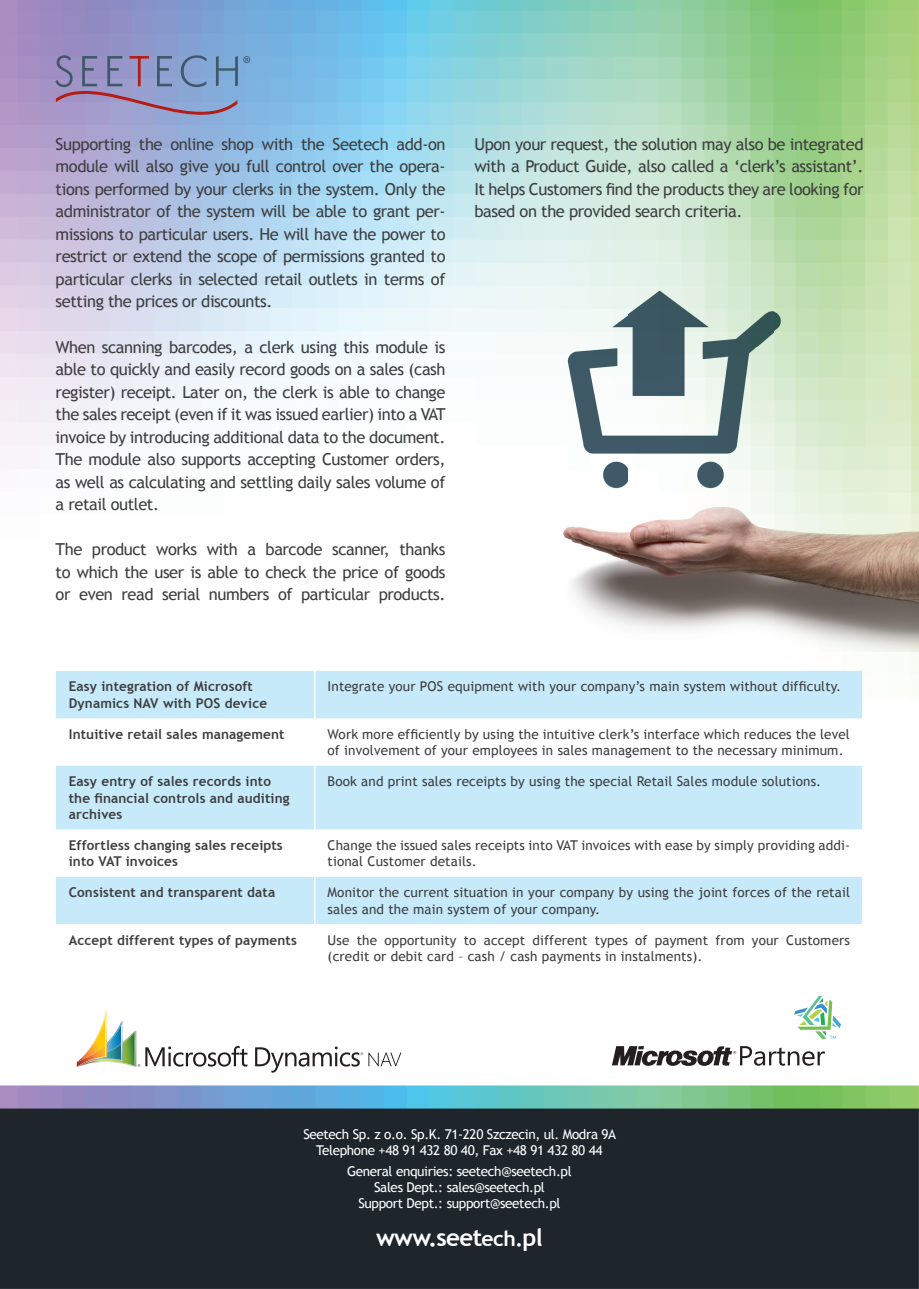
<style>
.page{position:relative;width:919px;height:1289px;background:#fff}
.page>*{position:absolute;margin:0;border:0;box-sizing:border-box;transform-origin:0 0}
.t1{font:700 24px "Trebuchet MS";letter-spacing:-.025em;color:#fff}
.t2{font:16.5px/22.5px "Trebuchet MS";letter-spacing:-.025em;color:#3e3e3f;text-align:justify}
.t3{font:13.5px/16.2px "Trebuchet MS";letter-spacing:.01em;color:#3e3e3f}
.t4{font:700 13.5px/16.2px "Trebuchet MS";letter-spacing:.01em;color:#3e3e3f}
.t5{font:13.5px/16.2px "Trebuchet MS";letter-spacing:-.025em;color:#fff;text-align:center}
.s1{font-size:21px}
</style>
<div class="page">
<img style="left:0;top:0;width:918px;height:1288px">
<img style="left:918px;top:196px;width:1px;height:455px">
<img style="left:481px;top:196px;width:437px;height:455px">
<svg style="left:255px;top:1046px;width:146px;height:26px"></svg>
<svg style="left:77px;top:1011px;width:170px;height:56px"></svg>
<svg style="left:612px;top:1045px;width:212px;height:21px"></svg>
<svg style="left:794px;top:995px;width:46px;height:44px"></svg>
<svg style="left:55px;top:55px;width:195px;height:60px;background:#8c91bc"></svg>
<div style="left:56px;top:671px;width:806px;height:47px;background:#c6eafa"></div>
<div style="left:56px;top:765px;width:806px;height:64px;background:#c6eafa"></div>
<svg style="left:56px;top:876px;width:806px;height:96px"></svg>
<hr style="left:314px;top:671px;width:1px;height:47px;background:#fff">
<hr style="left:314px;top:718px;width:1px;height:47px;background:#fff">
<hr style="left:314px;top:829px;width:1px;height:47px;background:#fff">
<hr style="left:862px;top:671px;width:1px;height:47px;background:#fff">
<hr style="left:862px;top:718px;width:1px;height:47px;background:#fff">
<hr style="left:862px;top:829px;width:1px;height:47px;background:#fff">
<hr style="left:314px;top:765px;width:1px;height:64px;background:#fff">
<hr style="left:862px;top:765px;width:1px;height:64px;background:#fff">
<hr style="left:314px;top:876px;width:1px;height:48px;background:#fff">
<hr style="left:314px;top:924px;width:1px;height:48px;background:#fff">
<hr style="left:862px;top:876px;width:1px;height:48px;background:#fff">
<hr style="left:862px;top:924px;width:1px;height:48px;background:#fff">
<p class="t2" style="left:56px;top:133px;width:391px">Supporting the online shop with the Seetech add-on module will also give you full control over the opera&shy;tions performed by your clerks in the system. Only the administrator of the system will be able to grant per&shy;missions to particular users. He will have the power to restrict or extend the scope of permissions granted to particular clerks in selected retail outlets in terms of setting the prices or discounts.</p>
<p class="t2" style="left:56px;top:335px;width:391px">When scanning barcodes, a clerk using this module is able to quickly and easily record goods on a sales (cash register) receipt. Later on, the clerk is able to change the sales receipt (even if it was issued earlier) into a VAT invoice by introducing additional data to the document.<br>The module also supports accepting Customer orders, as well as calculating and settling daily sales volume of a retail outlet.</p>
<p class="t2" style="left:56px;top:538px;width:391px">The product works with a barcode scanner, thanks to which the user is able to check the price of goods or even read serial numbers of particular products.</p>
<p class="t2" style="left:474px;top:133px;width:390px">Upon your request, the solution may also be integrated with a Product Guide, also called a ‘clerk’s assistant’.<br>It helps Customers find the products they are looking for based on the provided search criteria.</p>
<p class="t4" style="left:69px;top:678px;width:200px">Easy integration of Microsoft<br>Dynamics NAV with POS device</p>
<p class="t3" style="left:327px;top:678px;width:515px">Integrate your POS equipment with your company’s main system without difficulty.</p>
<p class="t4" style="left:69px;top:726px;width:217px">Intuitive retail sales management</p>
<p class="t3" style="left:327px;top:726px;width:524px">Work more efficiently by using the intuitive clerk’s interface which reduces the level of involvement of your employees in sales management to the necessary minimum.</p>
<p class="t4" style="left:69px;top:773px;width:222px">Easy entry of sales records into the financial controls and auditing archives</p>
<p class="t3" style="left:327px;top:773px;width:495px">Book and print sales receipts by using the special Retail Sales module solutions.</p>
<p class="t4" style="left:69px;top:837px;width:215px">Effortless changing sales receipts into VAT invoices</p>
<p class="t3" style="left:327px;top:837px;width:524px">Change the issued sales receipts into VAT invoices with ease by simply providing addi&shy;tional Customer details.</p>
<p class="t4" style="left:69px;top:884px;width:208px">Consistent and transparent data</p>
<p class="t3" style="left:327px;top:884px;width:524px">Monitor the current situation in your company by using the joint forces of the retail sales and the main system of your company.</p>
<p class="t4" style="left:69px;top:931px;width:229px">Accept different types of payments</p>
<p class="t3" style="left:327px;top:931px;width:524px">Use the opportunity to accept different types of payment from your Customers (credit or debit card – cash / cash payments in instalments).</p>
<p class="t5" style="left:303px;top:1126px;width:314px">Seetech Sp. z o.o. Sp.K. 71-220 Szczecin, ul. Modra 9A<br>Telephone +48 91 432 80 40, Fax +48 91 432 80 44</p>
<p class="t5" style="left:347px;top:1162px;width:226px">General enquiries: seetech@seetech.pl<br>Sales Dept.: sales@seetech.pl<br>Support Dept.: support@seetech.pl</p>
<h1 class="t1" style="left:376px;top:1222px;width:168px">www.seet<span class="s1">ech.</span>pl</h1>
</div>
